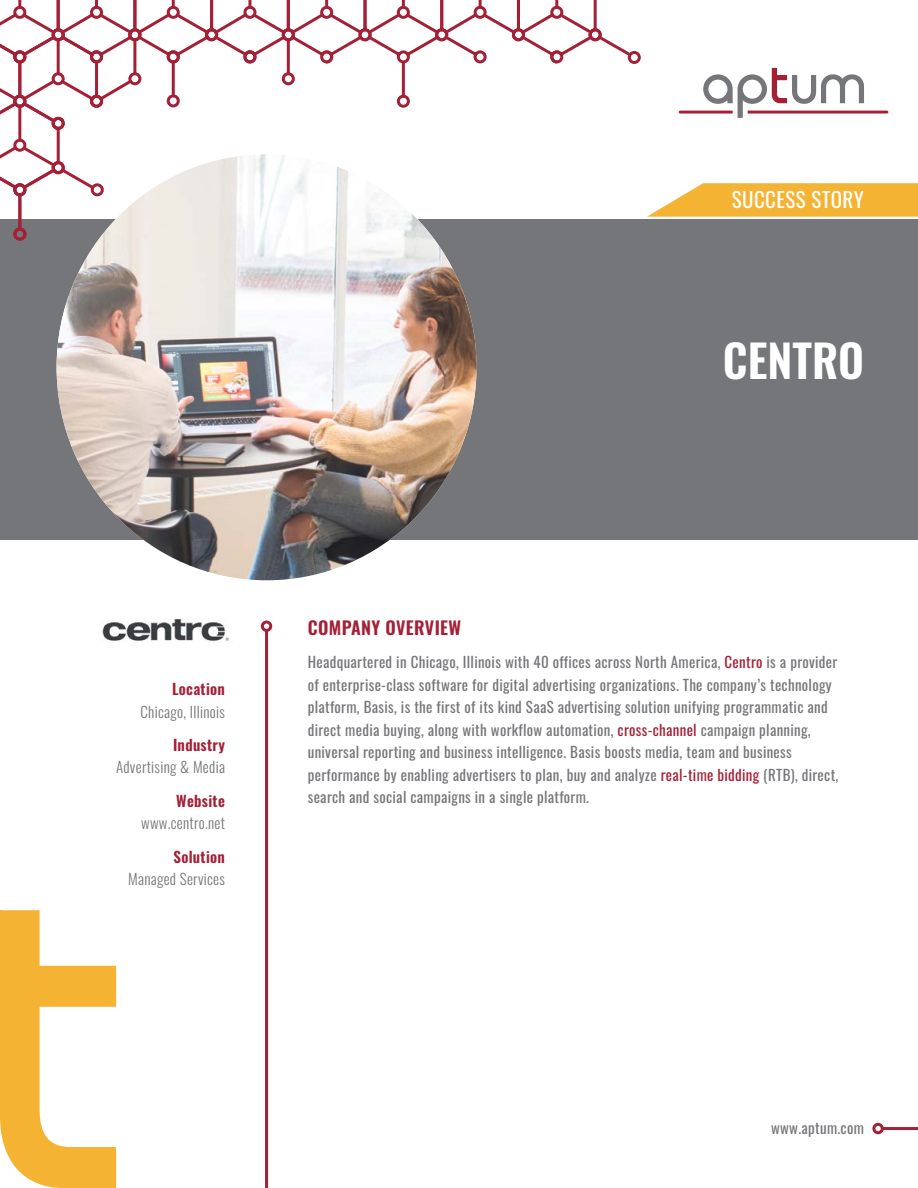
<style>
.page{position:relative;width:918px;height:1188px;background:#fff}
.page>*{position:absolute;margin:0;border:0;box-sizing:border-box;transform-origin:0 0}
.t1{font:600 45px "Oswald";color:#fff}
.t2{font:21px "Oswald";letter-spacing:.02em;color:#fff}
.t3{font:600 18px "Oswald";letter-spacing:.02em;color:#a42036}
.t4{font:15px/22.5px "Oswald";letter-spacing:.02em;color:#757679}
.t5{font:300 15px "Oswald";letter-spacing:.02em;color:#757679}
.t6{font:600 15px "Oswald";letter-spacing:.02em;color:#a42036}
.s1{color:#a42036}
</style>
<div class="page">
<div style="left:0;top:219px;width:918px;height:320px;background:#757679"></div>
<img style="left:57px;top:251px;width:420px;height:329px">
<svg style="left:647px;top:183px;width:271px;height:34px"></svg>
<svg style="left:679px;top:68px;width:209px;height:50px"></svg>
<div style="left:872px;top:1123px;width:12px;height:11px;border:3px solid #a42036;border-radius:50%"></div>
<hr style="left:883px;top:1127px;width:35px;height:3px;background:#a42036">
<div style="left:628px;top:51px;width:13px;height:13px;border:3px solid #a42036;border-radius:50%"></div>
<svg style="left:0;top:0;width:634px;height:251px"></svg>
<svg style="left:0;top:910px;width:116px;height:278px"></svg>
<hr style="left:0;top:910px;width:2px;height:207px;background:#f4b333">
<hr style="left:63px;top:1187px;width:53px;height:1px;background:#f4b333">
<div style="left:261px;top:621px;width:11px;height:11px;border:3px solid #a42036;border-radius:50%"></div>
<hr style="left:265px;top:631px;width:3px;height:557px;background:#a42036">
<img style="left:102px;top:619px;width:127px;height:22px">
<h2 class="t2" style="left:732px;top:181px;width:134px">SUCCESS STORY</h2>
<h1 class="t1" style="left:723px;top:337px;width:143px">CENTRO</h1>
<p class="t6" style="left:172px;top:681px;width:54px">Location</p>
<p class="t5" style="left:140px;top:698px;width:86px">Chicago, Illinois</p>
<p class="t6" style="left:173px;top:737px;width:53px">Industry</p>
<p class="t5" style="left:116px;top:754px;width:110px">Advertising &amp; Media</p>
<p class="t6" style="left:176px;top:793px;width:50px">Website</p>
<p class="t5" style="left:141px;top:810px;width:85px">www.centro.net</p>
<p class="t6" style="left:173px;top:849px;width:53px">Solution</p>
<p class="t5" style="left:128px;top:866px;width:98px">Managed Services</p>
<p class="t3" style="left:308px;top:618px;width:155px">COMPANY OVERVIEW</p>
<p class="t4" style="left:308px;top:649px;width:532px">Headquartered in Chicago, Illinois with 40 offices across North America, <span class="s1">Centro</span> is a provider of enterprise-class software for digital advertising organizations. The company’s technology platform, Basis, is the first of its kind SaaS advertising solution unifying programmatic and direct media buying, along with workflow automation, <span class="s1">cross-channel</span> campaign planning, universal reporting and business intelligence. Basis boosts media, team and business performance by enabling advertisers to plan, buy and analyze <span class="s1">real-time bidding</span> (RTB), direct, search and social campaigns in a single platform.</p>
<p class="t4" style="left:771px;top:1115px;width:94px">www.aptum.com</p>
</div>
